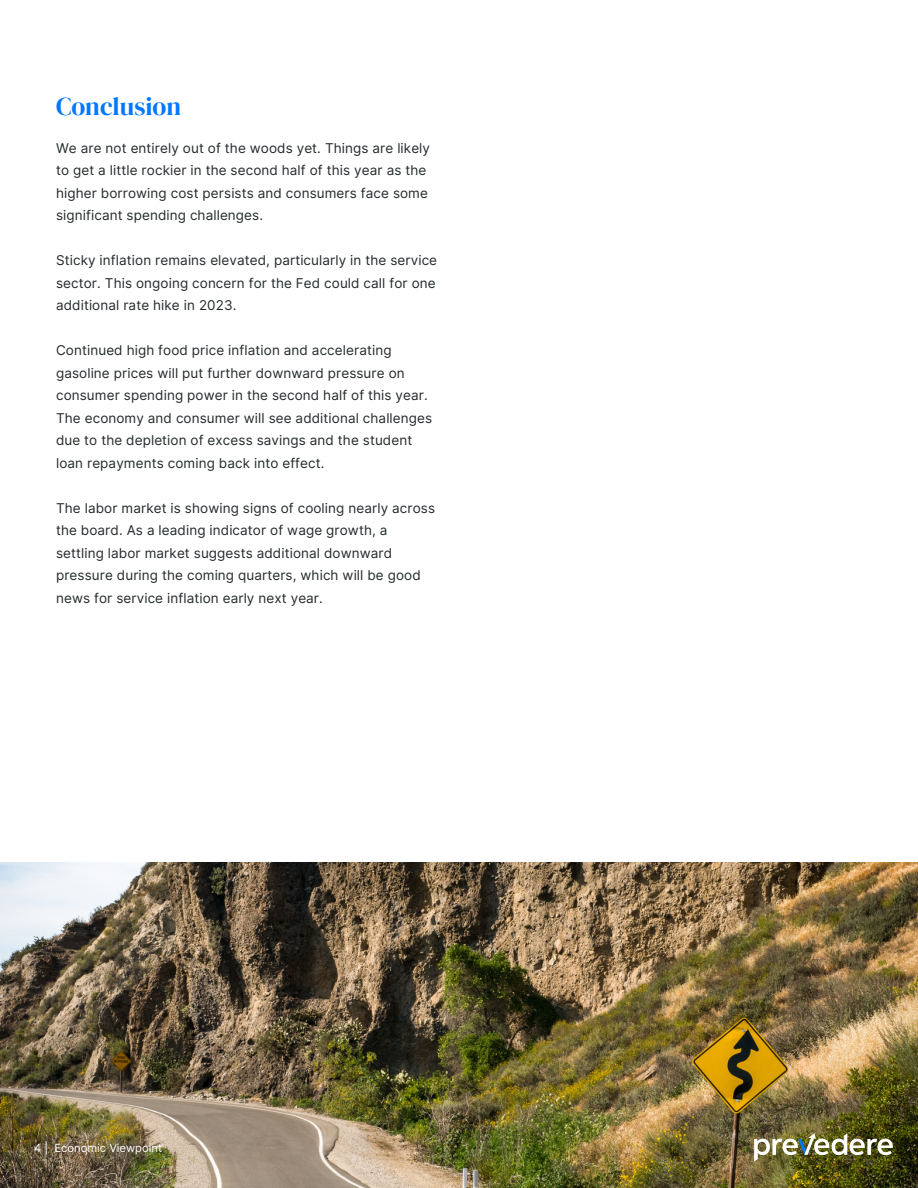
<style>
.page{position:relative;width:918px;height:1188px;background:#fff}
.page>*{position:absolute;margin:0;border:0;box-sizing:border-box;transform-origin:0 0}
.t1{font:25.5px "DM Serif Display";color:#0078ff}
.t2{font:13.5px/22.5px "Inter";letter-spacing:.01em;color:#242a2c}
.t3{font:11.25px "Inter";color:#fff}
</style>
<div class="page">
<img style="left:0;top:862px;width:918px;height:326px">
<img style="left:755px;top:1133px;width:137px;height:28px">
<p class="t1" style="left:56px;top:89px;width:127px">Conclusion</p>
<p class="t2" style="left:56px;top:137px;width:376px">We are not entirely out of the woods yet. Things are likely to get a little rockier in the second half of this year as the higher borrowing cost persists and consumers face some significant spending challenges.</p>
<p class="t2" style="left:56px;top:249px;width:383px;text-align:justify">Sticky inflation remains elevated, particularly in the service sector. This ongoing concern for the Fed could call for one additional rate hike in 2023.</p>
<p class="t2" style="left:56px;top:339px;width:373px">Continued high food price inflation and accelerating gasoline prices will put further downward pressure on consumer spending power in the second half of this year.</p>
<p class="t2" style="left:56px;top:407px;width:378px">The economy and consumer will see additional challenges due to the depletion of excess savings and the student loan repayments coming back into effect.</p>
<p class="t2" style="left:56px;top:497px;width:381px">The labor market is showing signs of cooling nearly across the board. As a leading indicator of wage growth, a settling labor market suggests additional downward pressure during the coming quarters, which will be good news for service inflation early next year.</p>
<p class="t3" style="left:34px;top:1141px;width:130px">4 | Economic Viewpoint</p>
</div>
